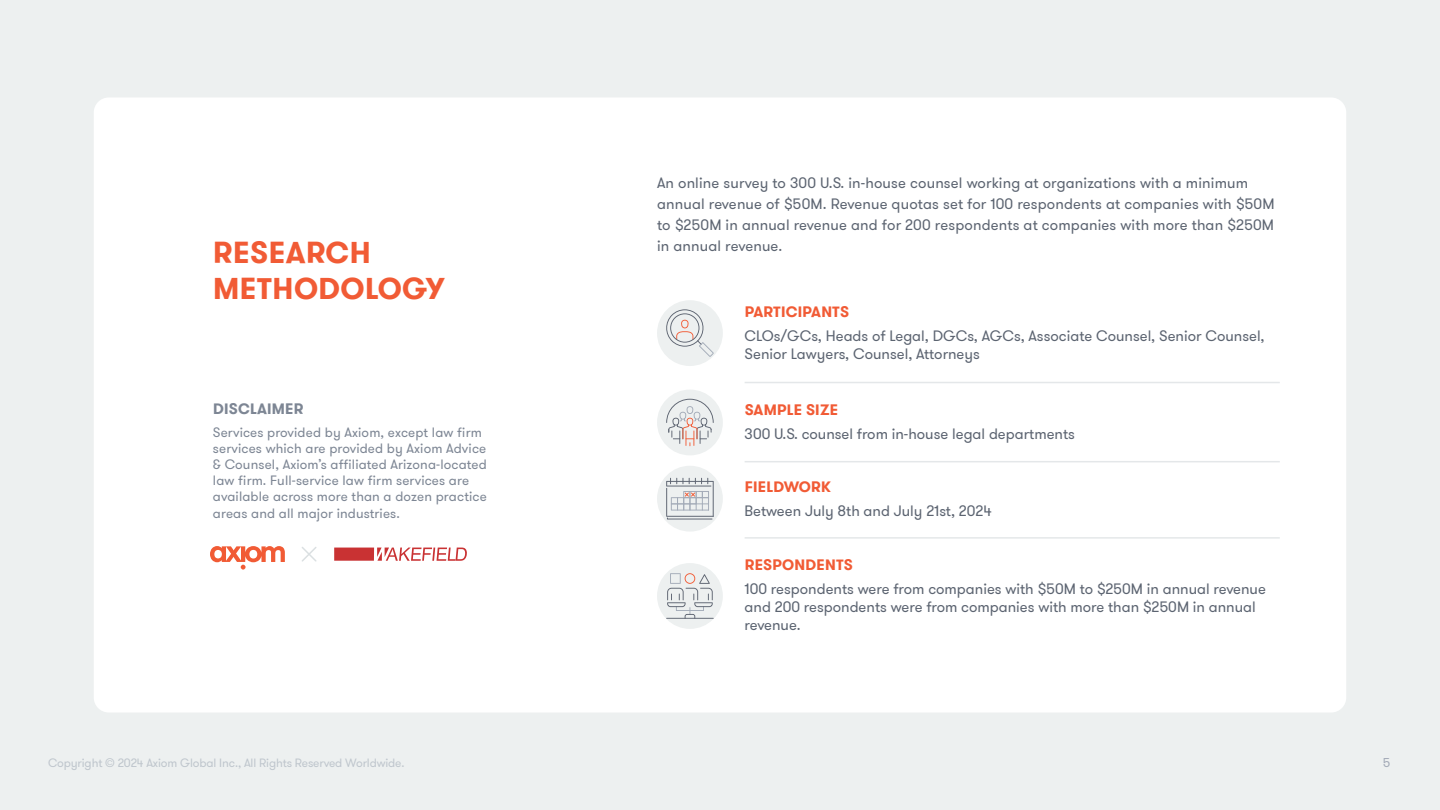
<style>
.page{position:relative;width:1440px;height:810px;background:#edf0f0}
.page>*{position:absolute;margin:0;border:0;box-sizing:border-box;transform-origin:0 0}
.t1{font:700 30px/36px "GT Walsheim Pro";letter-spacing:.015em;color:#f15b35}
.t2{font:15px/21px "GT Walsheim Pro";color:#5c6471}
.t3{font:700 15px "GT Walsheim Pro";letter-spacing:.015em;color:#f15b35}
.t4{font:700 15px "GT Walsheim Pro";letter-spacing:.015em;color:#7d8694}
.t5{font:13.5px/16.2px "GT Walsheim Pro";letter-spacing:.01em;color:#7d8694}
.t6{font:12.75px "GT Walsheim Pro";color:#a4abb8}
.t7{font:12px "GT Walsheim Pro";letter-spacing:-.01em;color:#bfc6cd}
</style>
<div class="page">
<div style="left:94px;top:98px;width:1252px;height:614px;background:#fff;border-radius:15px"></div>
<div style="left:334px;top:548px;width:40px;height:13px;background:#c93233"></div>
<svg style="left:377px;top:548px;width:90px;height:13px"></svg>
<svg style="left:210px;top:546px;width:75px;height:24px"></svg>
<svg style="left:302px;top:547px;width:15px;height:15px"></svg>
<div style="left:657px;top:563px;width:66px;height:66px;background:#edf0f0;border-radius:50%"></div>
<hr style="left:666px;top:618px;width:48px;height:1px;background:#5c6370">
<svg style="left:667px;top:573px;width:46px;height:46px"></svg>
<div style="left:657px;top:390px;width:66px;height:65px;background:#edf0f0;border-radius:50%"></div>
<svg style="left:666px;top:399px;width:48px;height:47px"></svg>
<div style="left:657px;top:300px;width:66px;height:66px;background:#edf0f0;border-radius:50%"></div>
<svg style="left:666px;top:309px;width:48px;height:48px"></svg>
<div style="left:657px;top:466px;width:66px;height:66px;background:#edf0f0;border-radius:50%"></div>
<svg style="left:666px;top:478px;width:48px;height:42px"></svg>
<hr style="left:745px;top:382px;width:535px;height:1px;background:#dbe0e2">
<hr style="left:745px;top:461px;width:535px;height:1px;background:#dbe0e2">
<hr style="left:745px;top:537px;width:535px;height:2px;background:#dbe0e2">
<h1 class="t1" style="left:213px;top:235px;width:233px">RESEARCH<br>METHODOLOGY</h1>
<p class="t4" style="left:213px;top:399px;width:92px">DISCLAIMER</p>
<p class="t5" style="left:213px;top:424px;width:275px">Services provided by Axiom, except law firm services which are provided by Axiom Advice &amp; Counsel, Axiom’s affiliated Arizona-located law firm. Full-service law firm services are available across more than a dozen practice areas and all major industries.</p>
<p class="t2" style="left:657px;top:172px;width:619px">An online survey to 300 U.S. in-house counsel working at organizations with a minimum annual revenue of $50M. Revenue quotas set for 100 respondents at companies with $50M to $250M in annual revenue and for 200 respondents at companies with more than $250M in annual revenue.</p>
<p class="t3" style="left:745px;top:302px;width:106px">PARTICIPANTS</p>
<p class="t2" style="left:745px;top:327px;width:522px;line-height:18px">CLOs/GCs, Heads of Legal, DGCs, AGCs, Associate Counsel, Senior Counsel,<br>Senior Lawyers, Counsel, Attorneys</p>
<p class="t3" style="left:745px;top:400px;width:95px">SAMPLE SIZE</p>
<p class="t2" style="left:745px;top:424px;width:332px">300 U.S. counsel from in-house legal departments</p>
<p class="t3" style="left:745px;top:477px;width:88px">FIELDWORK</p>
<p class="t2" style="left:745px;top:500px;width:249px">Between July 8th and July 21st, 2024</p>
<p class="t3" style="left:745px;top:555px;width:110px">RESPONDENTS</p>
<p class="t2" style="left:745px;top:580px;width:523px;line-height:18px">100 respondents were from companies with $50M to $250M in annual revenue and 200 respondents were from companies with more than $250M in annual revenue.</p>
<p class="t7" style="left:48px;top:756px;width:358px">Copyright © 2024 Axiom Global Inc., All Rights Reserved Worldwide.</p>
<p class="t6" style="left:1383px;top:754px;width:9px">5</p>
</div>
